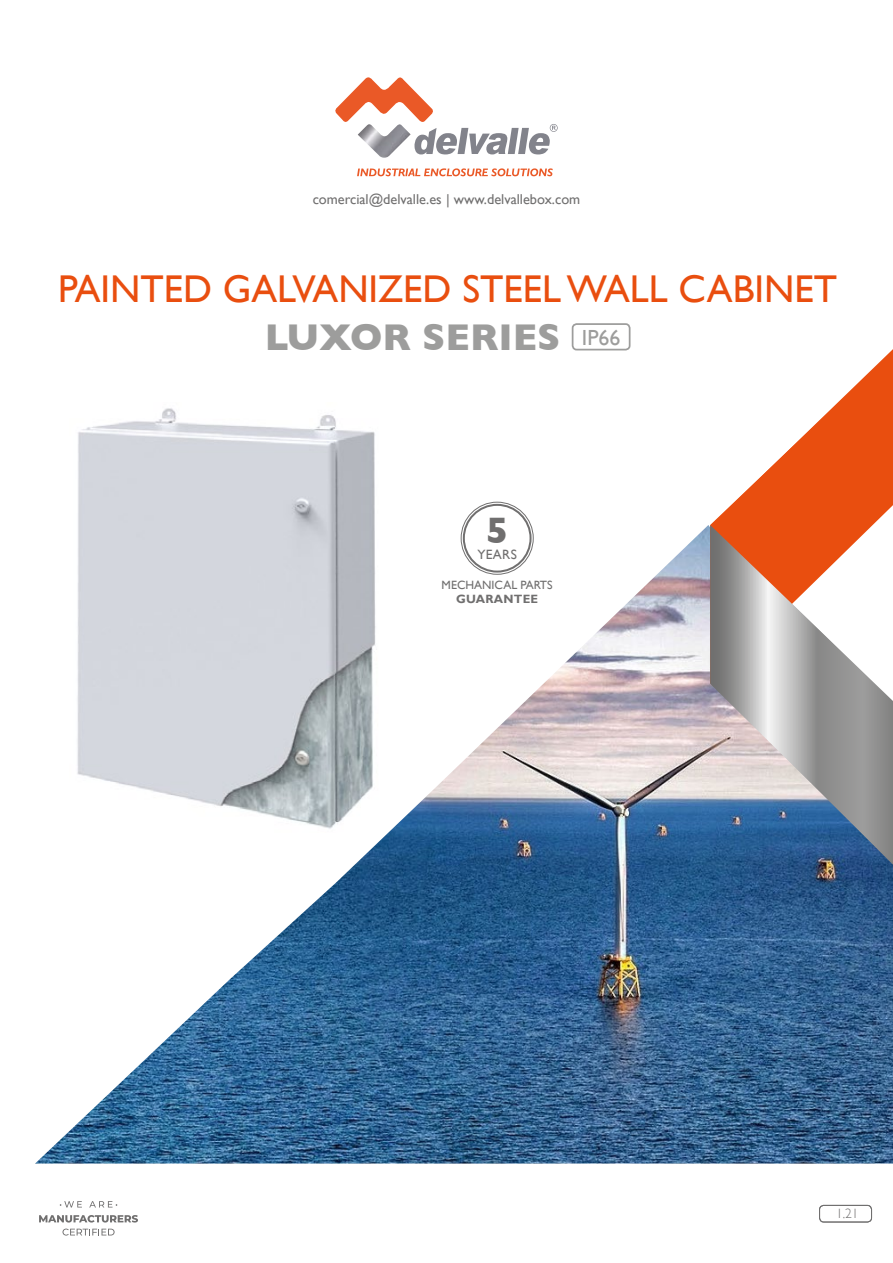
<style>
.page{position:relative;width:893px;height:1263px;background:#fff}
.page>*{position:absolute;margin:0;border:0;box-sizing:border-box;transform-origin:0 0}
.t1{font:38.7px "Gill Sans";color:#e94e0f}
.t2{font:700 37.95px "Gill Sans";color:#9d9d9c}
.t3{font:700 37.5px "Gill Sans";color:#706f6f}
.t4{font:14.25px "Gill Sans";color:#706f6f}
.t5{font:13.5px "Gill Sans";letter-spacing:.02em;color:#706f6f}
.t6{font:300 13.5px "Gill Sans";color:#706f6f}
.t7{font:12px "Gill Sans";color:#706f6f}
.t8{font:700 12px "Gill Sans";letter-spacing:.02em;color:#706f6f}
.s1{font-weight:400;font-size:21.9px}
</style>
<div class="page">
<img style="left:78px;top:408px;width:297px;height:117px">
<div style="left:572px;top:323px;width:58px;height:27px;border:2px solid #9d9d9c;border-radius:4px"></div>
<svg style="left:335px;top:77px;width:223px;height:77px"></svg>
<img style="left:358px;top:124px;width:53px;height:34px">
<svg style="left:357px;top:168px;width:196px;height:8px"></svg>
<div style="left:819px;top:1205px;width:53px;height:17px;border:1px solid #706f6f;border-radius:4px"></div>
<svg style="left:39px;top:1215px;width:99px;height:7px"></svg>
<svg style="left:63px;top:1228px;width:52px;height:7px"></svg>
<svg style="left:60px;top:1201px;width:22px;height:6px"></svg>
<svg style="left:89px;top:1201px;width:28px;height:6px"></svg>
<img style="left:36px;top:525px;width:857px;height:638px">
<svg style="left:710px;top:351px;width:183px;height:174px"></svg>
<svg style="left:710px;top:525px;width:183px;height:339px"></svg>
<p class="t4" style="left:313px;top:191px;width:269px">comercial@delvalle.es | www.delvallebox.com</p>
<h1 class="t1" style="left:58px;top:266px;width:780px">PAINTED GALVANIZED STEEL WALL CABINET</h1>
<h2 class="t2" style="left:265px;top:315px;width:357px">LUXOR SERIES <span class="s1">IP66</span></h2>
<h3 class="t3" style="left:486px;top:508px;width:24px">5</h3>
<p class="t5" style="left:477px;top:547px;width:41px">YEARS</p>
<p class="t7" style="left:442px;top:578px;width:113px">MECHANICAL PARTS</p>
<p class="t8" style="left:456px;top:592px;width:83px">GUARANTEE</p>
<p class="t6" style="left:836px;top:1205px;width:24px">1.21</p>
</div>
